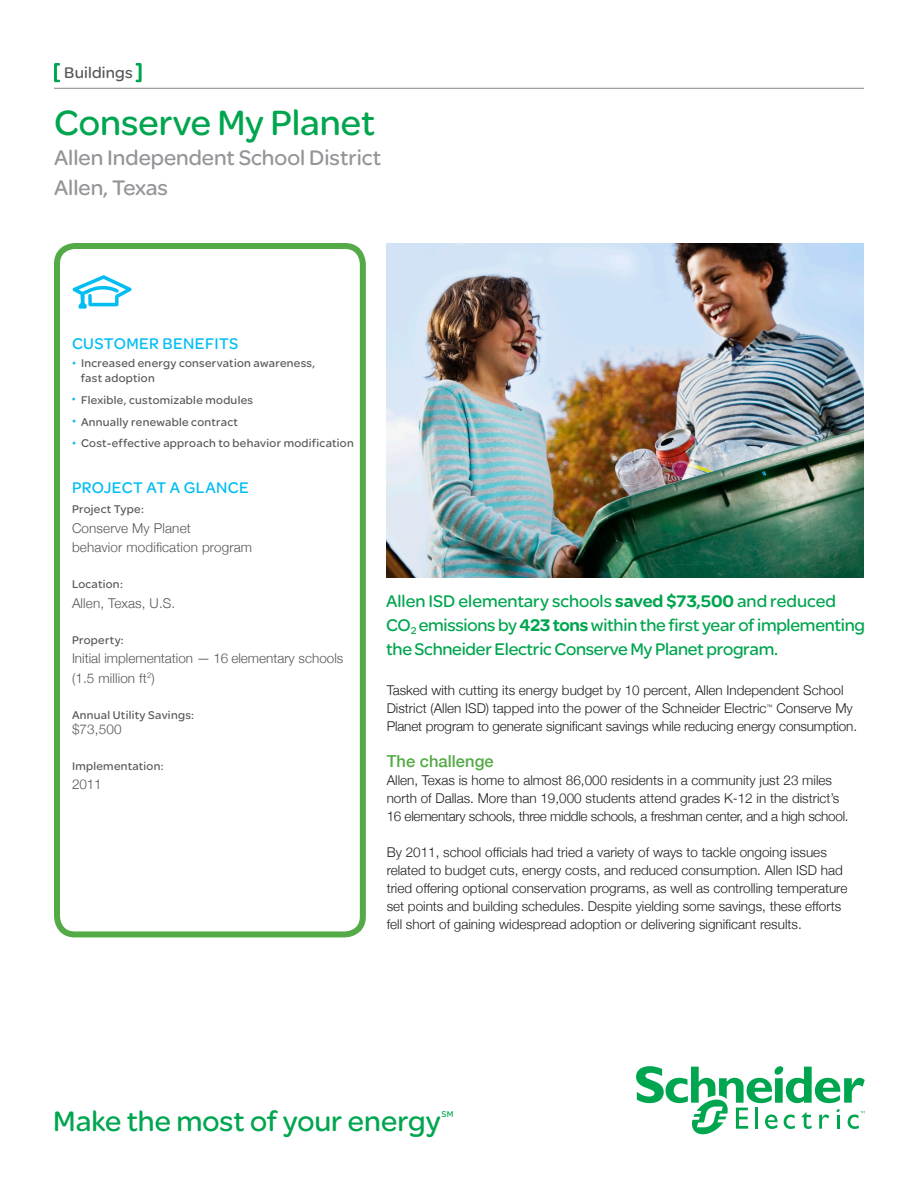
<style>
.page{position:relative;width:918px;height:1188px;background:#fff}
.page>*{position:absolute;margin:0;border:0;box-sizing:border-box;transform-origin:0 0}
.Heading_1{font:37.5px "SE Optimist";color:#00a54f}
.Page_head{font:30px "SE Optimist";color:#00a54f}
.Subhead_1{font:22.5px "SE Optimist";color:#939598}
.Body_Copy{font:18px/24px "SE Optimist";letter-spacing:-.015em;color:#00a54f}
.sidebar_head{font:16.5px "SE Optimist";letter-spacing:.025em;color:#01bdf2}
.subhead_text{font:500 16.5px "Helvetica Neue";letter-spacing:.005em;color:#54aa46}
.Page_title{font:16.5px "SE Optimist";letter-spacing:.01em;color:#57585a}
.Body_Copy-2{font:300 13.5px/18px "Helvetica Neue";color:#231f20}
.sidebar_text{font:300 13.5px/19.5px "Helvetica Neue";letter-spacing:.01em;color:#57585a}
.sidebar_bulllets{font:12px/15px "SE Optimist";letter-spacing:.025em;color:#57585a}
.sidebar_sub{font:12px "SE Optimist";letter-spacing:.025em;color:#57585a}
.Page_head-2{font:9px "SE Optimist";color:#00a54f}
.s1{color:#01bdf2}
.s2{font-weight:900}
</style>
<div class="page">
<img style="left:386px;top:243px;width:478px;height:335px">
<div style="left:54px;top:243px;width:312px;height:694px;border:6px solid #54aa46;border-radius:18px"></div>
<hr style="left:54px;top:88px;width:810px;height:1px;background:#939598">
<svg style="left:73px;top:275px;width:58px;height:34px"></svg>
<svg style="left:636px;top:1066px;width:229px;height:68px"></svg>
<svg style="left:54px;top:63px;width:6px;height:19px"></svg>
<svg style="left:136px;top:63px;width:6px;height:19px"></svg>
<p class="Page_title" style="left:64px;top:61px;width:70px">Buildings</p>
<p class="Heading_1" style="left:54px;top:97px;width:323px">Conserve My Planet</p>
<p class="Subhead_1" style="left:54px;top:142px;width:329px">Allen Independent School District</p>
<p class="Subhead_1" style="left:54px;top:172px;width:116px">Allen, Texas</p>
<p class="sidebar_head" style="left:72px;top:332px;width:168px">CUSTOMER BENEFITS</p>
<p class="sidebar_bulllets" style="left:81px;top:355px;width:236px;text-indent:-9px"><span class="s1">•</span> Increased energy conservation awareness, fast adoption</p>
<p class="sidebar_bulllets" style="left:72px;top:392px;width:183px"><span class="s1">•</span> Flexible, customizable modules</p>
<p class="sidebar_bulllets" style="left:72px;top:414px;width:167px"><span class="s1">•</span> Annually renewable contract</p>
<p class="sidebar_bulllets" style="left:72px;top:436px;width:283px"><span class="s1">•</span> Cost-effective approach to behavior modification</p>
<p class="sidebar_head" style="left:72px;top:476px;width:178px">PROJECT AT A GLANCE</p>
<p class="sidebar_sub" style="left:72px;top:501px;width:73px">Project Type:</p>
<p class="sidebar_text" style="left:72px;top:518px;width:182px">Conserve My Planet<br>behavior modification program</p>
<p class="sidebar_sub" style="left:72px;top:576px;width:52px">Location:</p>
<p class="sidebar_text" style="left:72px;top:593px;width:105px">Allen, Texas, U.S.</p>
<p class="sidebar_sub" style="left:72px;top:631px;width:53px">Property:</p>
<p class="sidebar_text" style="left:72px;top:648px;width:273px">Initial implementation — 16 elementary schools (1.5 million ft<sup>2</sup>)</p>
<p class="sidebar_sub" style="left:72px;top:706px;width:124px">Annual Utility Savings:</p>
<p class="sidebar_text" style="left:72px;top:719px;width:51px">$73,500</p>
<p class="sidebar_sub" style="left:72px;top:757px;width:93px">Implementation:</p>
<p class="sidebar_text" style="left:72px;top:774px;width:31px">2011</p>
<p class="Body_Copy" style="left:386px;top:589px;width:480px">Allen ISD elementary schools <span class="s2">saved $73,500</span> and reduced<br>CO<sub>2</sub> emissions by <span class="s2">423 tons</span> within the first year of implementing the Schneider Electric Conserve My Planet program.</p>
<p class="Body_Copy-2" style="left:387px;top:680px;width:472px">Tasked with cutting its energy budget by 10 percent, Allen Independent School<br>District (Allen ISD) tapped into the power of the Schneider Electric<sup>™</sup> Conserve My<br>Planet program to generate significant savings while reducing energy consumption.</p>
<p class="subhead_text" style="left:387px;top:751px;width:108px">The challenge</p>
<p class="Body_Copy-2" style="left:387px;top:770px;width:464px">Allen, Texas is home to almost 86,000 residents in a community just 23 miles north of Dallas. More than 19,000 students attend grades K-12 in the district’s<br>16 elementary schools, three middle schools, a freshman center, and a high school.</p>
<p class="Body_Copy-2" style="left:387px;top:843px;width:462px">By 2011, school officials had tried a variety of ways to tackle ongoing issues related to budget cuts, energy costs, and reduced consumption. Allen ISD had tried offering optional conservation programs, as well as controlling temperature set points and building schedules. Despite yielding some savings, these efforts fell short of gaining widespread adoption or delivering significant results.</p>
<p class="Page_head" style="left:53px;top:1101px;width:389px">Make the most of your energy</p>
<p class="Page_head-2" style="left:442px;top:1108px;width:14px">SM</p>
</div>
